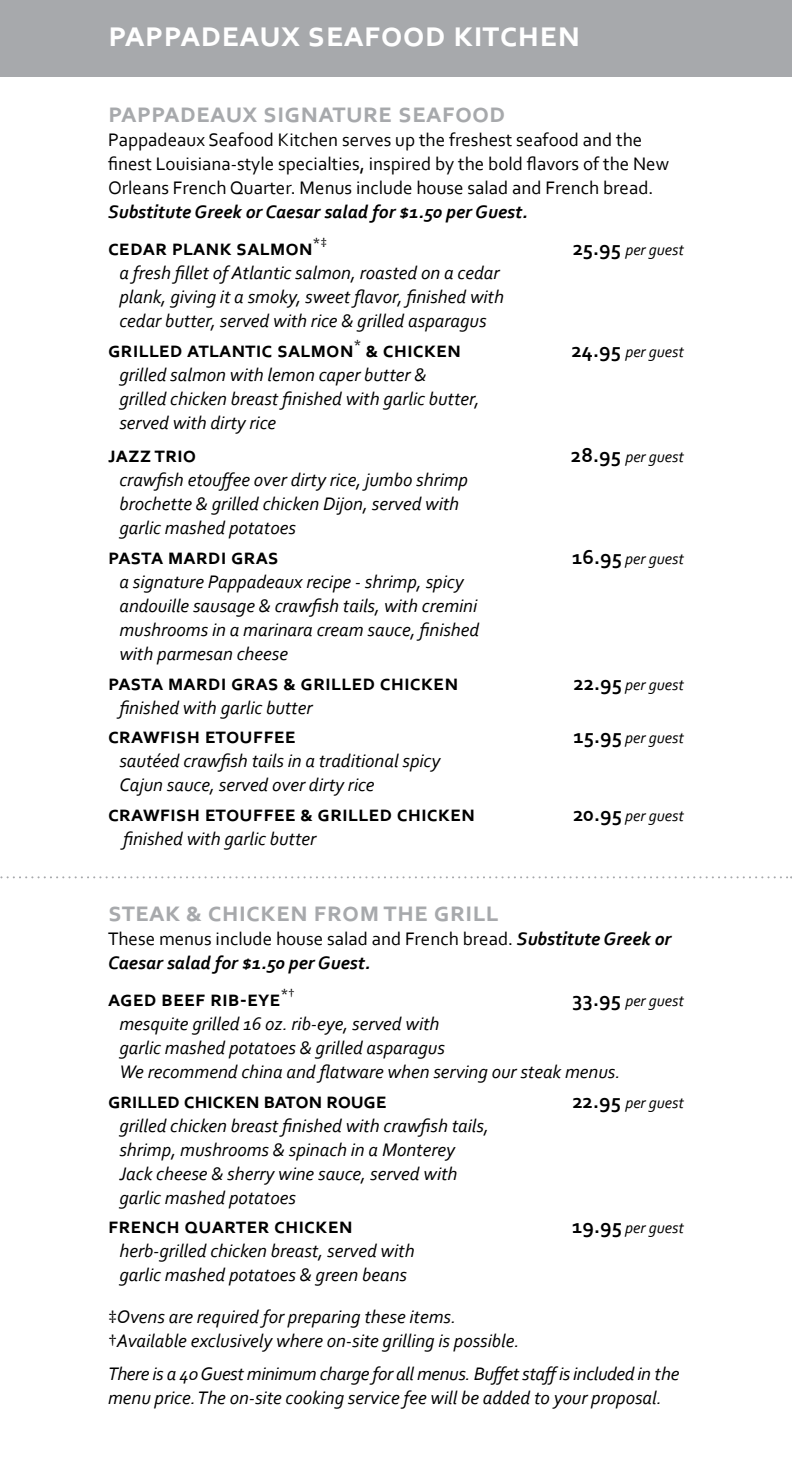
<style>
.page{position:relative;width:792px;height:1476px;background:#fff}
.page>*{position:absolute;margin:0;border:0;box-sizing:border-box;transform-origin:0 0}
.t1{font:700 36px "Corbel";letter-spacing:.02em;color:#fff}
.t2{font:700 28px "Corbel";letter-spacing:.04em;color:#a7a9ac}
.t3{font:700 22px "Corbel";color:#000}
.t4{font:italic 19px/24px "Corbel";color:#000}
.t5{font:19px/24px "Corbel";color:#000}
.t6{font:italic 700 19px/24px "Corbel";color:#000}
.t7{font:italic 16px "Corbel";color:#000}
.s1{font-weight:700;font-style:normal;font-size:21px}
.s2{font-weight:400;font-style:normal}
.s3{font-style:normal}
</style>
<div class="page">
<div style="left:0;top:0;width:792px;height:76px;background:#a7a9ac"></div>
<svg style="left:0;top:876px;width:792px;height:2px"></svg>
<h1 class="t1" style="left:108px;top:11px;width:474px">pappadeaux seafood kitchen</h1>
<h2 class="t2" style="left:108px;top:96px;width:399px">pappadeaux signature seafood</h2>
<p class="t5" style="left:108px;top:128px;width:563px">Pappadeaux Seafood Kitchen serves up the freshest seafood and the finest Louisiana-style specialties, inspired by the bold flavors of the New<br>Orleans French Quarter. Menus include house salad and French bread.</p>
<p class="t6" style="left:108px;top:200px;width:421px">Substitute Greek or Caesar salad for $1.50 per Guest.</p>
<p class="t3" style="left:108px;top:234px;width:221px">cedar plank salmon<sup>*‡</sup></p>
<p class="t7" style="left:573px;top:240px;width:113px"><span class="s1">25.95</span> per guest</p>
<p class="t4" style="left:119px;top:261px;width:386px">a fresh fillet of Atlantic salmon, roasted on a cedar plank, giving it a smoky, sweet flavor, finished with cedar butter, served with rice &amp; grilled asparagus</p>
<p class="t3" style="left:108px;top:336px;width:355px">grilled atlantic salmon<sup>*</sup> &amp; chicken</p>
<p class="t7" style="left:571px;top:342px;width:114px"><span class="s1">24.95</span> per guest</p>
<p class="t4" style="left:119px;top:362px;width:362px">grilled salmon with lemon caper butter &amp;<br>grilled chicken breast finished with garlic butter, served with dirty rice</p>
<p class="t3" style="left:108px;top:441px;width:90px">jazz trio</p>
<p class="t7" style="left:571px;top:447px;width:115px"><span class="s1">28.95</span> per guest</p>
<p class="t4" style="left:119px;top:467px;width:350px">crawfish etouffee over dirty rice, jumbo shrimp brochette &amp; grilled chicken Dijon, served with garlic mashed potatoes</p>
<p class="t3" style="left:108px;top:543px;width:172px">pasta mardi gras</p>
<p class="t7" style="left:572px;top:549px;width:113px"><span class="s1">16.95</span> per guest</p>
<p class="t4" style="left:119px;top:569px;width:361px">a signature Pappadeaux recipe - shrimp, spicy andouille sausage &amp; crawfish tails, with cremini mushrooms in a marinara cream sauce, finished with parmesan cheese</p>
<p class="t3" style="left:108px;top:669px;width:352px">pasta mardi gras &amp; grilled chicken</p>
<p class="t7" style="left:574px;top:674px;width:112px"><span class="s1">22.95</span> per guest</p>
<p class="t4" style="left:119px;top:695px;width:195px">finished with garlic butter</p>
<p class="t3" style="left:108px;top:723px;width:189px">crawfish etouffee</p>
<p class="t7" style="left:573px;top:728px;width:112px"><span class="s1">15.95</span> per guest</p>
<p class="t4" style="left:119px;top:749px;width:322px">sautéed crawfish tails in a traditional spicy<br>Cajun sauce, served over dirty rice</p>
<p class="t3" style="left:108px;top:800px;width:369px">crawfish etouffee &amp; grilled chicken</p>
<p class="t7" style="left:573px;top:806px;width:112px"><span class="s1">20.95</span> per guest</p>
<p class="t4" style="left:123px;top:826px;width:195px">finished with garlic butter</p>
<h2 class="t2" style="left:108px;top:894px;width:392px">steak &amp; chicken from the grill</h2>
<p class="t6" style="left:108px;top:926px;width:565px"><span class="s2">These menus include house salad and French bread.</span> Substitute Greek or<br>Caesar salad for $1.50 per Guest.</p>
<p class="t3" style="left:108px;top:985px;width:188px">aged beef rib-eye<sup>*†</sup></p>
<p class="t7" style="left:573px;top:991px;width:113px"><span class="s1">33.95</span> per guest</p>
<p class="t4" style="left:119px;top:1011px;width:503px">mesquite grilled 16 oz. rib-eye, served with<br>garlic mashed potatoes &amp; grilled asparagus<br>We recommend china and flatware when serving our steak menus.</p>
<p class="t3" style="left:108px;top:1087px;width:280px">grilled chicken baton rouge</p>
<p class="t7" style="left:572px;top:1092px;width:113px"><span class="s1">22.95</span> per guest</p>
<p class="t4" style="left:119px;top:1113px;width:371px">grilled chicken breast finished with crawfish tails, shrimp, mushrooms &amp; spinach in a Monterey Jack cheese &amp; sherry wine sauce, served with garlic mashed potatoes</p>
<p class="t3" style="left:108px;top:1212px;width:246px">french quarter chicken</p>
<p class="t7" style="left:572px;top:1218px;width:113px"><span class="s1">19.95</span> per guest</p>
<p class="t4" style="left:119px;top:1239px;width:297px">herb-grilled chicken breast, served with garlic mashed potatoes &amp; green beans</p>
<p class="t4" style="left:108px;top:1305px;width:413px"><span class="s3">‡</span>Ovens are required for preparing these items. <span class="s3">†</span>Available exclusively where on-site grilling is possible.</p>
<p class="t4" style="left:108px;top:1362px;width:573px">There is a 40 Guest minimum charge for all menus. Buffet staff is included in the menu price. The on-site cooking service fee will be added to your proposal.</p>
</div>
